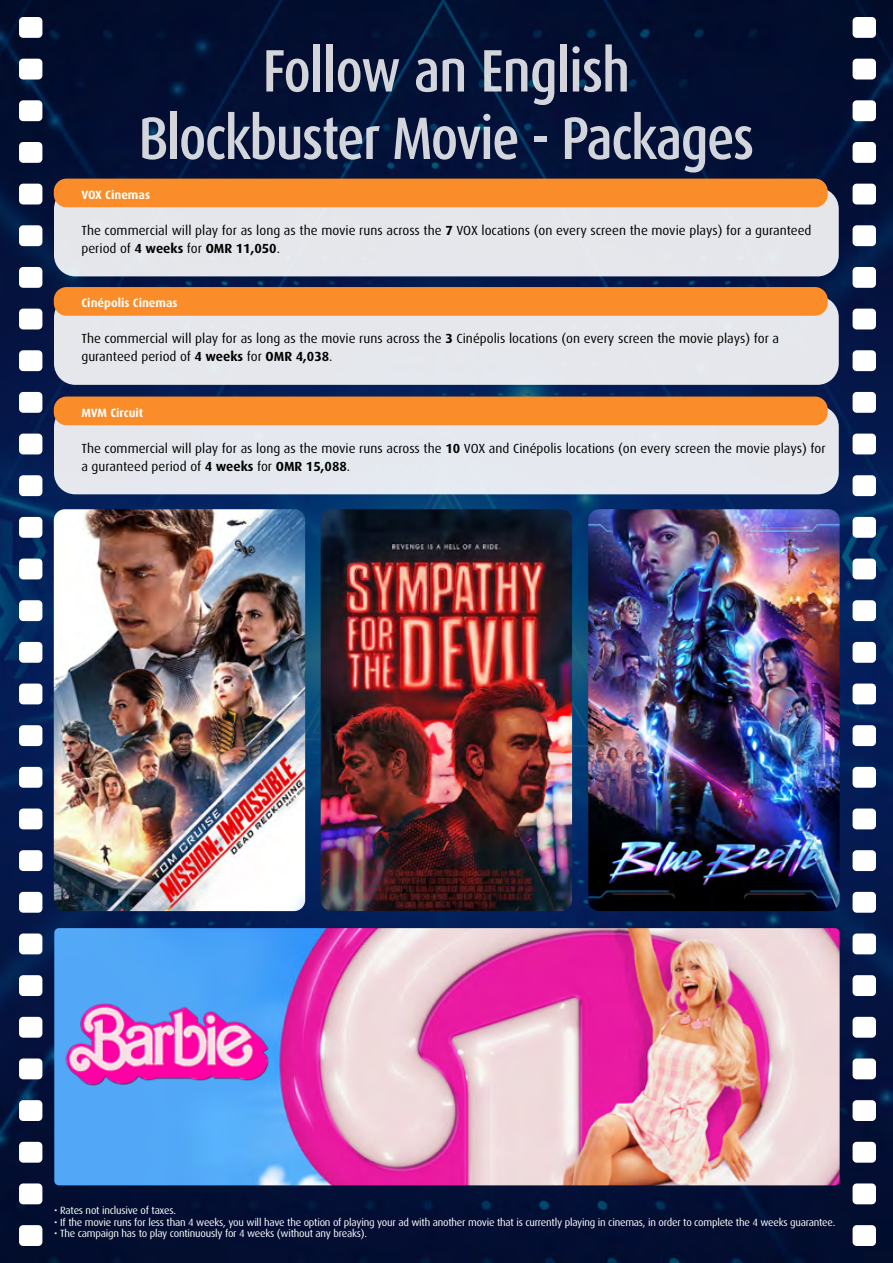
<style>
.page{position:relative;width:893px;height:1263px;background:#fff}
.page>*{position:absolute;margin:0;border:0;box-sizing:border-box;transform-origin:0 0}
.t1{font:500 60px/67.5px "Dax Condensed";letter-spacing:-.03em;color:#fff;text-align:center}
.t2{font:13.2px/18px "Dax";color:#000}
.t3{font:700 12px "Dax";color:#fff}
.t4{font:10.5px "Dax";letter-spacing:-.02em;color:#fff}
.s1{font-weight:700}
</style>
<div class="page">
<img style="left:0;top:0;width:893px;height:1263px">
<div style="left:853px;top:17px;width:23px;height:21px;background:#fff;border-radius:4px"></div>
<div style="left:853px;top:350px;width:23px;height:21px;background:#fff;border-radius:4px"></div>
<div style="left:853px;top:725px;width:23px;height:21px;background:#fff;border-radius:4px"></div>
<div style="left:853px;top:184px;width:23px;height:20px;background:#fff;border-radius:4px"></div>
<div style="left:853px;top:517px;width:23px;height:21px;background:#fff;border-radius:4px"></div>
<div style="left:853px;top:892px;width:23px;height:21px;background:#fff;border-radius:4px"></div>
<div style="left:853px;top:1100px;width:23px;height:21px;background:#fff;border-radius:4px"></div>
<div style="left:853px;top:100px;width:23px;height:21px;background:#fff;border-radius:4px"></div>
<div style="left:853px;top:434px;width:23px;height:20px;background:#fff;border-radius:4px"></div>
<div style="left:853px;top:808px;width:23px;height:21px;background:#fff;border-radius:4px"></div>
<div style="left:853px;top:267px;width:23px;height:21px;background:#fff;border-radius:4px"></div>
<div style="left:853px;top:642px;width:23px;height:21px;background:#fff;border-radius:4px"></div>
<div style="left:853px;top:600px;width:23px;height:21px;background:#fff;border-radius:4px"></div>
<div style="left:853px;top:975px;width:23px;height:21px;background:#fff;border-radius:4px"></div>
<div style="left:853px;top:1183px;width:23px;height:21px;background:#fff;border-radius:4px"></div>
<div style="left:853px;top:59px;width:23px;height:21px;background:#fff;border-radius:4px"></div>
<div style="left:853px;top:392px;width:23px;height:21px;background:#fff;border-radius:4px"></div>
<div style="left:853px;top:767px;width:23px;height:21px;background:#fff;border-radius:4px"></div>
<div style="left:853px;top:225px;width:23px;height:21px;background:#fff;border-radius:4px"></div>
<div style="left:853px;top:559px;width:23px;height:20px;background:#fff;border-radius:4px"></div>
<div style="left:853px;top:933px;width:23px;height:21px;background:#fff;border-radius:4px"></div>
<div style="left:853px;top:1142px;width:23px;height:21px;background:#fff;border-radius:4px"></div>
<div style="left:853px;top:142px;width:23px;height:21px;background:#fff;border-radius:4px"></div>
<div style="left:853px;top:475px;width:23px;height:21px;background:#fff;border-radius:4px"></div>
<div style="left:853px;top:850px;width:23px;height:21px;background:#fff;border-radius:4px"></div>
<div style="left:853px;top:1058px;width:23px;height:21px;background:#fff;border-radius:4px"></div>
<div style="left:853px;top:309px;width:23px;height:20px;background:#fff;border-radius:4px"></div>
<div style="left:853px;top:683px;width:23px;height:21px;background:#fff;border-radius:4px"></div>
<div style="left:853px;top:1017px;width:23px;height:21px;background:#fff;border-radius:4px"></div>
<div style="left:853px;top:1225px;width:23px;height:21px;background:#fff;border-radius:4px"></div>
<div style="left:19px;top:17px;width:23px;height:21px;background:#fff;border-radius:4px"></div>
<div style="left:19px;top:350px;width:23px;height:21px;background:#fff;border-radius:4px"></div>
<div style="left:19px;top:725px;width:23px;height:21px;background:#fff;border-radius:4px"></div>
<div style="left:19px;top:184px;width:23px;height:20px;background:#fff;border-radius:4px"></div>
<div style="left:19px;top:517px;width:23px;height:21px;background:#fff;border-radius:4px"></div>
<div style="left:19px;top:892px;width:23px;height:21px;background:#fff;border-radius:4px"></div>
<div style="left:19px;top:1100px;width:23px;height:21px;background:#fff;border-radius:4px"></div>
<div style="left:19px;top:100px;width:23px;height:21px;background:#fff;border-radius:4px"></div>
<div style="left:19px;top:434px;width:23px;height:20px;background:#fff;border-radius:4px"></div>
<div style="left:19px;top:808px;width:23px;height:21px;background:#fff;border-radius:4px"></div>
<div style="left:19px;top:267px;width:23px;height:21px;background:#fff;border-radius:4px"></div>
<div style="left:19px;top:642px;width:23px;height:21px;background:#fff;border-radius:4px"></div>
<div style="left:19px;top:600px;width:23px;height:21px;background:#fff;border-radius:4px"></div>
<div style="left:19px;top:975px;width:23px;height:21px;background:#fff;border-radius:4px"></div>
<div style="left:19px;top:1183px;width:23px;height:21px;background:#fff;border-radius:4px"></div>
<div style="left:19px;top:59px;width:23px;height:21px;background:#fff;border-radius:4px"></div>
<div style="left:19px;top:392px;width:23px;height:21px;background:#fff;border-radius:4px"></div>
<div style="left:19px;top:767px;width:23px;height:21px;background:#fff;border-radius:4px"></div>
<div style="left:19px;top:225px;width:23px;height:21px;background:#fff;border-radius:4px"></div>
<div style="left:19px;top:559px;width:23px;height:20px;background:#fff;border-radius:4px"></div>
<div style="left:19px;top:933px;width:23px;height:21px;background:#fff;border-radius:4px"></div>
<div style="left:19px;top:1142px;width:23px;height:21px;background:#fff;border-radius:4px"></div>
<div style="left:19px;top:142px;width:23px;height:21px;background:#fff;border-radius:4px"></div>
<div style="left:19px;top:475px;width:23px;height:21px;background:#fff;border-radius:4px"></div>
<div style="left:19px;top:850px;width:23px;height:21px;background:#fff;border-radius:4px"></div>
<div style="left:19px;top:1058px;width:23px;height:21px;background:#fff;border-radius:4px"></div>
<div style="left:19px;top:309px;width:23px;height:20px;background:#fff;border-radius:4px"></div>
<div style="left:19px;top:683px;width:23px;height:21px;background:#fff;border-radius:4px"></div>
<div style="left:19px;top:1017px;width:23px;height:21px;background:#fff;border-radius:4px"></div>
<div style="left:19px;top:1225px;width:23px;height:21px;background:#fff;border-radius:4px"></div>
<img style="left:54px;top:928px;width:786px;height:257px">
<div style="left:54px;top:188px;width:785px;height:88px;background:#e5e6eb;border-radius:21px"></div>
<div style="left:54px;top:296px;width:785px;height:89px;background:#e5e7ed;border-radius:21px"></div>
<div style="left:54px;top:406px;width:785px;height:88px;background:#e5e8ee;border-radius:21px"></div>
<div style="left:54px;top:179px;width:774px;height:28px;background:#fa8d29;border-radius:13px"></div>
<div style="left:54px;top:287px;width:774px;height:29px;background:#fa8d29;border-radius:13px"></div>
<div style="left:54px;top:396px;width:774px;height:29px;background:#fa8d29;border-radius:13px"></div>
<img style="left:588px;top:509px;width:252px;height:402px">
<img style="left:54px;top:509px;width:251px;height:402px">
<img style="left:321px;top:509px;width:251px;height:402px">
<img style="left:60px;top:1001px;width:215px;height:85px">
<img style="left:607px;top:820px;width:216px;height:84px">
<h1 class="t1" style="left:138px;top:38px;width:617px">Follow an English<br>Blockbuster Movie - Packages</h1>
<p class="t3" style="left:81px;top:188px;width:70px">VOX Cinemas</p>
<p class="t2" style="left:81px;top:221px;width:732px">The commercial will play for as long as the movie runs across the <span class="s1">7</span> VOX locations (on every screen the movie plays) for a guranteed period of <span class="s1">4 weeks</span> for <span class="s1">OMR 11,050</span>.</p>
<p class="t3" style="left:81px;top:296px;width:98px">Cinépolis Cinemas</p>
<p class="t2" style="left:81px;top:330px;width:699px">The commercial will play for as long as the movie runs across the <span class="s1">3</span> Cinépolis locations (on every screen the movie plays) for a guranteed period of <span class="s1">4 weeks</span> for <span class="s1">OMR 4,038</span>.</p>
<p class="t3" style="left:81px;top:406px;width:63px">MVM Circuit</p>
<p class="t2" style="left:81px;top:439px;width:746px">The commercial will play for as long as the movie runs across the <span class="s1">10</span> VOX and Cinépolis locations (on every screen the movie plays) for a guranteed period of <span class="s1">4 weeks</span> for <span class="s1">OMR 15,088</span>.</p>
<p class="t4" style="left:54px;top:1204px;width:123px">• Rates not inclusive of taxes.</p>
<p class="t4" style="left:54px;top:1216px;width:782px">• If the movie runs for less than 4 weeks, you will have the option of playing your ad with another movie that is currently playing in cinemas, in order to complete the 4 weeks guarantee.</p>
<p class="t4" style="left:54px;top:1228px;width:314px">• The campaign has to play continuously for 4 weeks (without any breaks).</p>
</div>
